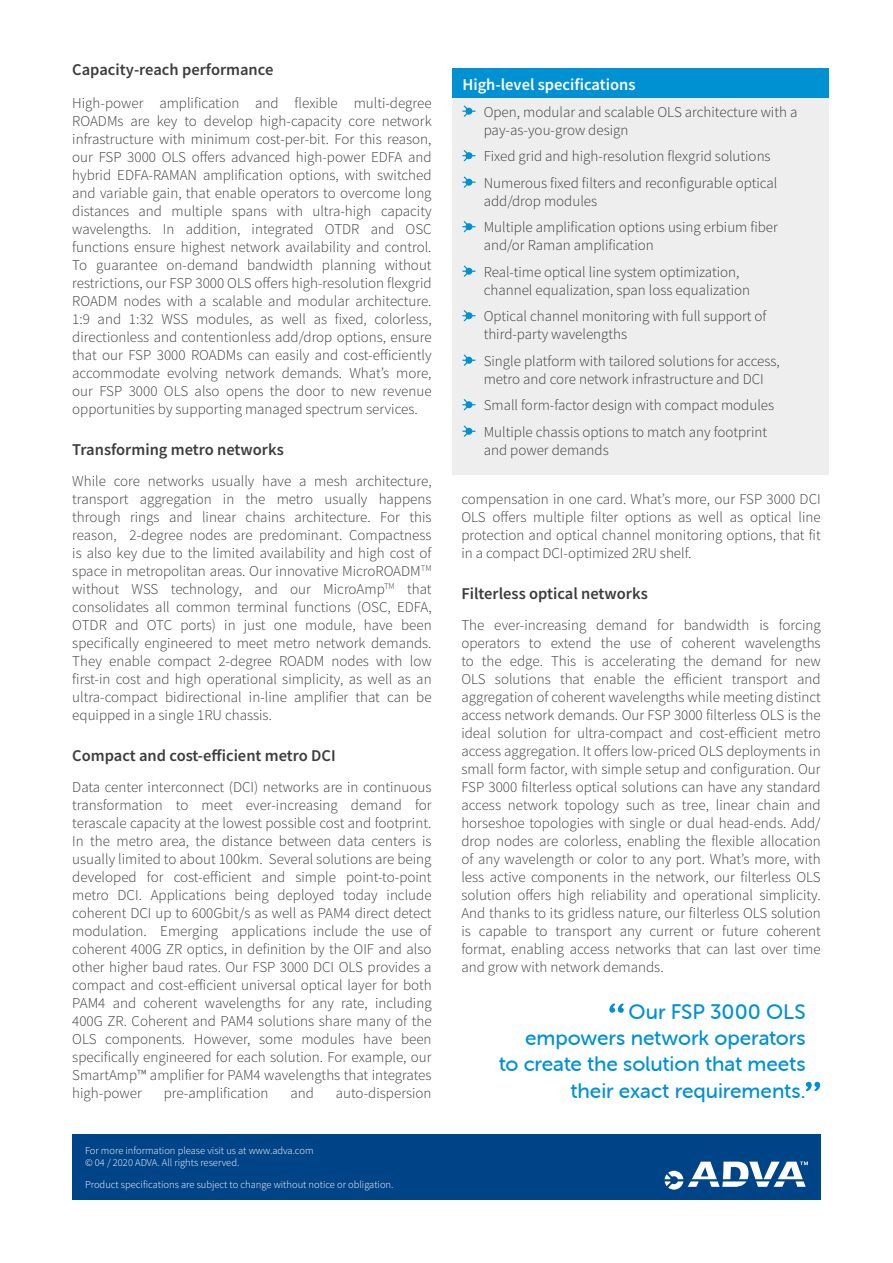
<style>
.page{position:relative;width:893px;height:1263px;background:#fff}
.page>*{position:absolute;margin:0;border:0;box-sizing:border-box;transform-origin:0 0}
.t1{font:21px/26.2px "Museo Sans Rounded 500";letter-spacing:-.005em;color:#0091d3;text-align:right}
.Headline_2{font:600 16.5px "Source Sans Pro";color:#3c3c3b}
.Box_headline{font:600 16.5px "Source Sans Pro";color:#fff}
.Body_-_Black_90{font:300 15px/18px "Source Sans Pro";color:#3c3c3b;text-align:justify}
.Box_style_-_no_headl{font:300 15px/18px "Source Sans Pro";color:#3c3c3b}
.t2{font:300 10.5px/12.6px "Source Sans Pro";color:#fff}
</style>
<div class="page">
<div style="left:72px;top:1134px;width:749px;height:65px;background:#048"></div>
<svg style="left:665px;top:1161px;width:143px;height:28px"></svg>
<div style="left:452px;top:95px;width:376px;height:379px;background:#eee"></div>
<div style="left:452px;top:68px;width:376px;height:30px;background:#0091d3"></div>
<svg style="left:462px;top:105px;width:13px;height:12px"></svg>
<svg style="left:462px;top:150px;width:13px;height:11px"></svg>
<svg style="left:462px;top:176px;width:13px;height:12px"></svg>
<svg style="left:462px;top:221px;width:13px;height:11px"></svg>
<svg style="left:462px;top:265px;width:13px;height:12px"></svg>
<svg style="left:462px;top:310px;width:13px;height:11px"></svg>
<svg style="left:462px;top:354px;width:13px;height:12px"></svg>
<svg style="left:462px;top:399px;width:13px;height:11px"></svg>
<svg style="left:462px;top:425px;width:13px;height:12px"></svg>
<svg style="left:609px;top:1003px;width:15px;height:10px"></svg>
<svg style="left:806px;top:1082px;width:14px;height:9px"></svg>
<p class="Headline_2" style="left:72px;top:59px;width:203px">Capacity-reach performance</p>
<p class="Body_-_Black_90" style="left:72px;top:94px;width:361px">High-power amplification and flexible multi-degree ROADMs are key to develop high-capacity core network infrastructure with minimum cost-per-bit. For this reason, our FSP 3000 OLS offers advanced high-power EDFA and hybrid EDFA-RAMAN amplification options, with switched and variable gain, that enable operators to overcome long distances and multiple spans with ultra-high capacity wavelengths. In addition, integrated OTDR and OSC functions ensure highest network availability and control.<br>To guarantee on-demand bandwidth planning without restrictions, our FSP 3000 OLS offers high-resolution flexgrid ROADM nodes with a scalable and modular architecture.<br>1:9 and 1:32 WSS modules, as well as fixed, colorless, directionless and contentionless add/drop options, ensure that our FSP 3000 ROADMs can easily and cost-efficiently accommodate evolving network demands. What’s more, our FSP 3000 OLS also opens the door to new revenue opportunities by supporting managed spectrum services.</p>
<p class="Headline_2" style="left:72px;top:439px;width:213px">Transforming metro networks</p>
<p class="Body_-_Black_90" style="left:72px;top:472px;width:361px">While core networks usually have a mesh architecture, transport aggregation in the metro usually happens through rings and linear chains architecture. For this reason, 2-degree nodes are predominant. Compactness is also key due to the limited availability and high cost of space in metropolitan areas. Our innovative MicroROADM<sup>TM </sup>without WSS technology, and our MicroAmp<sup>TM</sup> that consolidates all common terminal functions (OSC, EDFA, OTDR and OTC ports) in just one module, have been specifically engineered to meet metro network demands.<br>They enable compact 2-degree ROADM nodes with low first-in cost and high operational simplicity, as well as an ultra-compact bidirectional in-line amplifier that can be equipped in a single 1RU chassis.</p>
<p class="Headline_2" style="left:72px;top:745px;width:265px">Compact and cost-efficient metro DCI</p>
<p class="Body_-_Black_90" style="left:72px;top:778px;width:361px">Data center interconnect (DCI) networks are in continuous transformation to meet ever-increasing demand for terascale capacity at the lowest possible cost and footprint.<br>In the metro area, the distance between data centers is usually limited to about 100km. Several solutions are being developed for cost-efficient and simple point-to-point metro DCI. Applications being deployed today include coherent DCI up to 600Gbit/s as well as PAM4 direct detect modulation. Emerging applications include the use of coherent 400G ZR optics, in definition by the OIF and also other higher baud rates. Our FSP 3000 DCI OLS provides a compact and cost-efficient universal optical layer for both PAM4 and coherent wavelengths for any rate, including 400G ZR. Coherent and PAM4 solutions share many of the OLS components. However, some modules have been specifically engineered for each solution. For example, our SmartAmp™ amplifier for PAM4 wavelengths that integrates high-power</p>
<p class="Body_-_Black_90" style="left:164px;top:1084px;width:106px">pre-amplification</p>
<p class="Body_-_Black_90" style="left:290px;top:1084px;width:25px">and</p>
<p class="Body_-_Black_90" style="left:336px;top:1084px;width:97px">auto-dispersion</p>
<p class="t2" style="left:85px;top:1144px;width:230px">For more information please visit us at www.adva.com © 04 / 2020 ADVA. All rights reserved.</p>
<p class="t2" style="left:85px;top:1178px;width:310px">Product specifications are subject to change without notice or obligation.</p>
<p class="Box_headline" style="left:462px;top:74px;width:175px">High-level specifications</p>
<p class="Box_style_-_no_headl" style="left:484px;top:103px;width:315px">Open, modular and scalable OLS architecture with a pay-as-you-grow design</p>
<p class="Box_style_-_no_headl" style="left:484px;top:147px;width:288px">Fixed grid and high-resolution flexgrid solutions</p>
<p class="Box_style_-_no_headl" style="left:484px;top:174px;width:295px">Numerous fixed filters and reconfigurable optical add/drop modules</p>
<p class="Box_style_-_no_headl" style="left:484px;top:218px;width:296px">Multiple amplification options using erbium fiber and/or Raman amplification</p>
<p class="Box_style_-_no_headl" style="left:484px;top:263px;width:268px">Real-time optical line system optimization, channel equalization, span loss equalization</p>
<p class="Box_style_-_no_headl" style="left:484px;top:307px;width:284px">Optical channel monitoring with full support of third-party wavelengths</p>
<p class="Box_style_-_no_headl" style="left:484px;top:352px;width:298px">Single platform with tailored solutions for access, metro and core network infrastructure and DCI</p>
<p class="Box_style_-_no_headl" style="left:484px;top:396px;width:292px">Small form-factor design with compact modules</p>
<p class="Box_style_-_no_headl" style="left:484px;top:423px;width:285px">Multiple chassis options to match any footprint and power demands</p>
<p class="Body_-_Black_90" style="left:461px;top:490px;width:361px">compensation in one card. What’s more, our FSP 3000 DCI OLS offers multiple filter options as well as optical line protection and optical channel monitoring options, that fit in a compact DCI-optimized 2RU shelf.</p>
<p class="Headline_2" style="left:461px;top:583px;width:188px">Filterless optical networks</p>
<p class="Body_-_Black_90" style="left:461px;top:616px;width:361px">The ever-increasing demand for bandwidth is forcing operators to extend the use of coherent wavelengths to the edge. This is accelerating the demand for new OLS solutions that enable the efficient transport and aggregation of coherent wavelengths while meeting distinct access network demands. Our FSP 3000 filterless OLS is the ideal solution for ultra-compact and cost-efficient metro access aggregation. It offers low-priced OLS deployments in small form factor, with simple setup and configuration. Our FSP 3000 filterless optical solutions can have any standard access network topology such as tree, linear chain and horseshoe topologies with single or dual head-ends. Add/ drop nodes are colorless, enabling the flexible allocation of any wavelength or color to any port. What’s more, with less active components in the network, our filterless OLS solution offers high reliability and operational simplicity.<br>And thanks to its gridless nature, our filterless OLS solution is capable to transport any current or future coherent format, enabling access networks that can last over time and grow with network demands.</p>
<p class="t1" style="left:499px;top:999px;width:308px">Our FSP 3000 OLS<br>empowers network operators<br>to create the solution that meets their exact requirements.</p>
</div>
